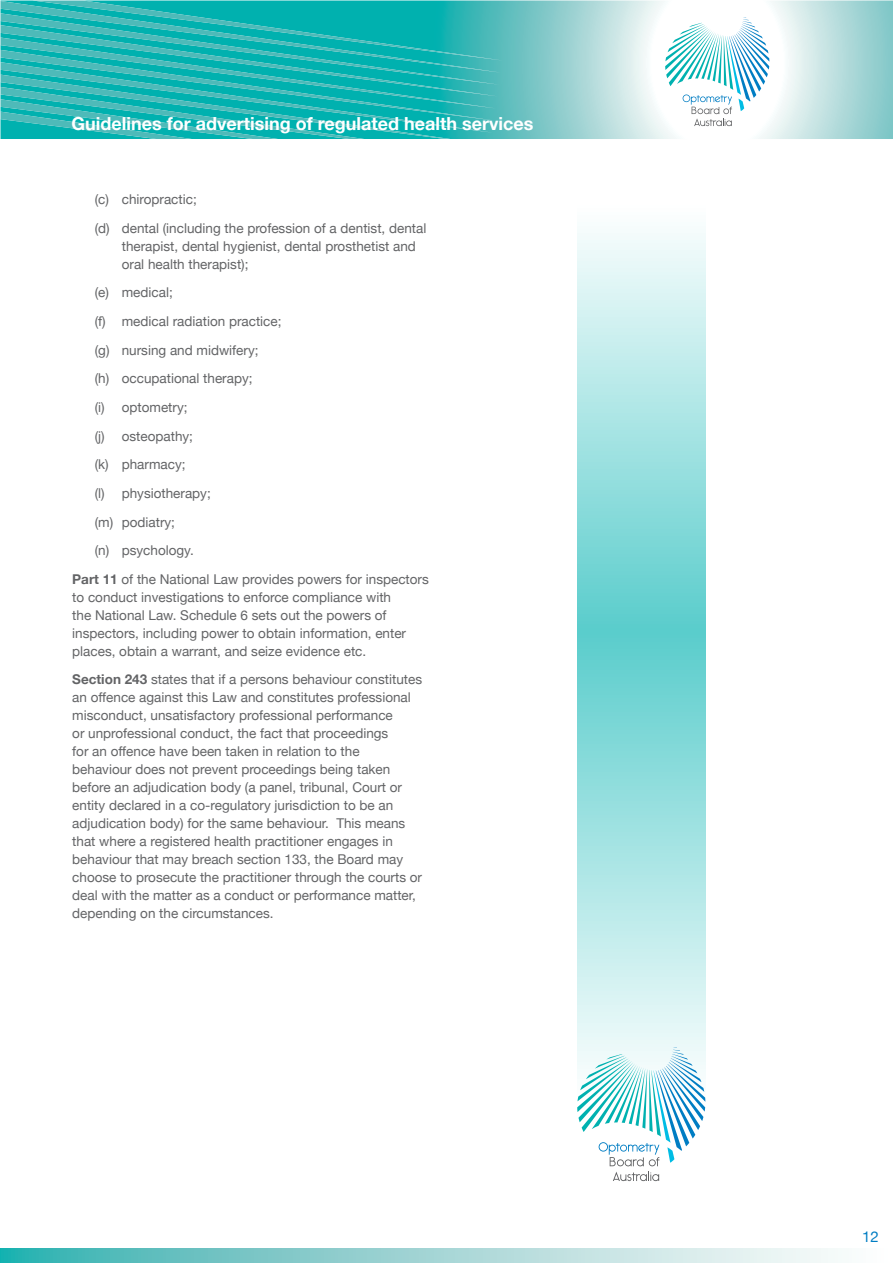
<style>
.page{position:relative;width:893px;height:1263px;background:#fff}
.page>*{position:absolute;margin:0;border:0;box-sizing:border-box;transform-origin:0 0}
.t1{font:700 18px "Helvetica Neue";color:#fff}
.t2{font:15px "Helvetica Neue";color:#007dc3}
.t3{font:13.5px/18px "Helvetica Neue";color:#636466}
.s1{font-weight:700}
</style>
<div class="page">
<svg style="left:503px;top:1px;width:390px;height:138px"></svg>
<svg style="left:1px;top:1px;width:502px;height:138px;background:#21b5b4"></svg>
<svg style="left:1px;top:1249px;width:834px;height:14px;background:#9bd4d4"></svg>
<svg style="left:665px;top:18px;width:104px;height:108px"></svg>
<svg style="left:577px;top:233px;width:128px;height:814px;background:#a4e3e2"></svg>
<svg style="left:577px;top:1047px;width:128px;height:134px"></svg>
<h1 class="t1" style="left:71px;top:112px;width:463px">Guidelines for advertising of regulated health services</h1>
<p class="t3" style="left:95px;top:185px;width:333px;line-height:28.7px">(c) chiropractic;<br>(d) dental (including the profession of a dentist, dental</p>
<p class="t3" style="left:122px;top:237px;width:296px">therapist, dental hygienist, dental prosthetist and oral health therapist);</p>
<p class="t3" style="left:95px;top:283px;width:80px">(e) medical;</p>
<p class="t3" style="left:95px;top:312px;width:188px">(f) medical radiation practice;</p>
<p class="t3" style="left:95px;top:341px;width:165px">(g) nursing and midwifery;</p>
<p class="t3" style="left:95px;top:369px;width:159px">(h) occupational therapy;</p>
<p class="t3" style="left:95px;top:398px;width:94px">(i) optometry;</p>
<p class="t3" style="left:95px;top:427px;width:100px">(j) osteopathy;</p>
<p class="t3" style="left:95px;top:455px;width:92px">(k) pharmacy;</p>
<p class="t3" style="left:95px;top:484px;width:118px">(l) physiotherapy;</p>
<p class="t3" style="left:95px;top:513px;width:82px">(m) podiatry;</p>
<p class="t3" style="left:95px;top:541px;width:101px">(n) psychology.</p>
<p class="t3" style="left:72px;top:570px;width:358px"><span class="s1">Part 11</span> of the National Law provides powers for inspectors</p>
<p class="t3" style="left:72px;top:588px;width:335px">to conduct investigations to enforce compliance with the National Law. Schedule 6 sets out the powers of inspectors, including power to obtain information, enter places, obtain a warrant, and seize evidence etc.</p>
<p class="t3" style="left:72px;top:670px;width:351px"><span class="s1">Section 243</span> states that if a persons behaviour constitutes an offence against this Law and constitutes professional misconduct, unsatisfactory professional performance<br>or unprofessional conduct, the fact that proceedings<br>for an offence have been taken in relation to the behaviour does not prevent proceedings being taken before an adjudication body (a panel, tribunal, Court or entity declared in a co-regulatory jurisdiction to be an adjudication body) for the same behaviour. This means that where a registered health practitioner engages in behaviour that may breach section 133, the Board may choose to prosecute the practitioner through the courts or deal with the matter as a conduct or performance matter, depending on the circumstances.</p>
<p class="t2" style="left:862px;top:1227px;width:18px">12</p>
</div>
